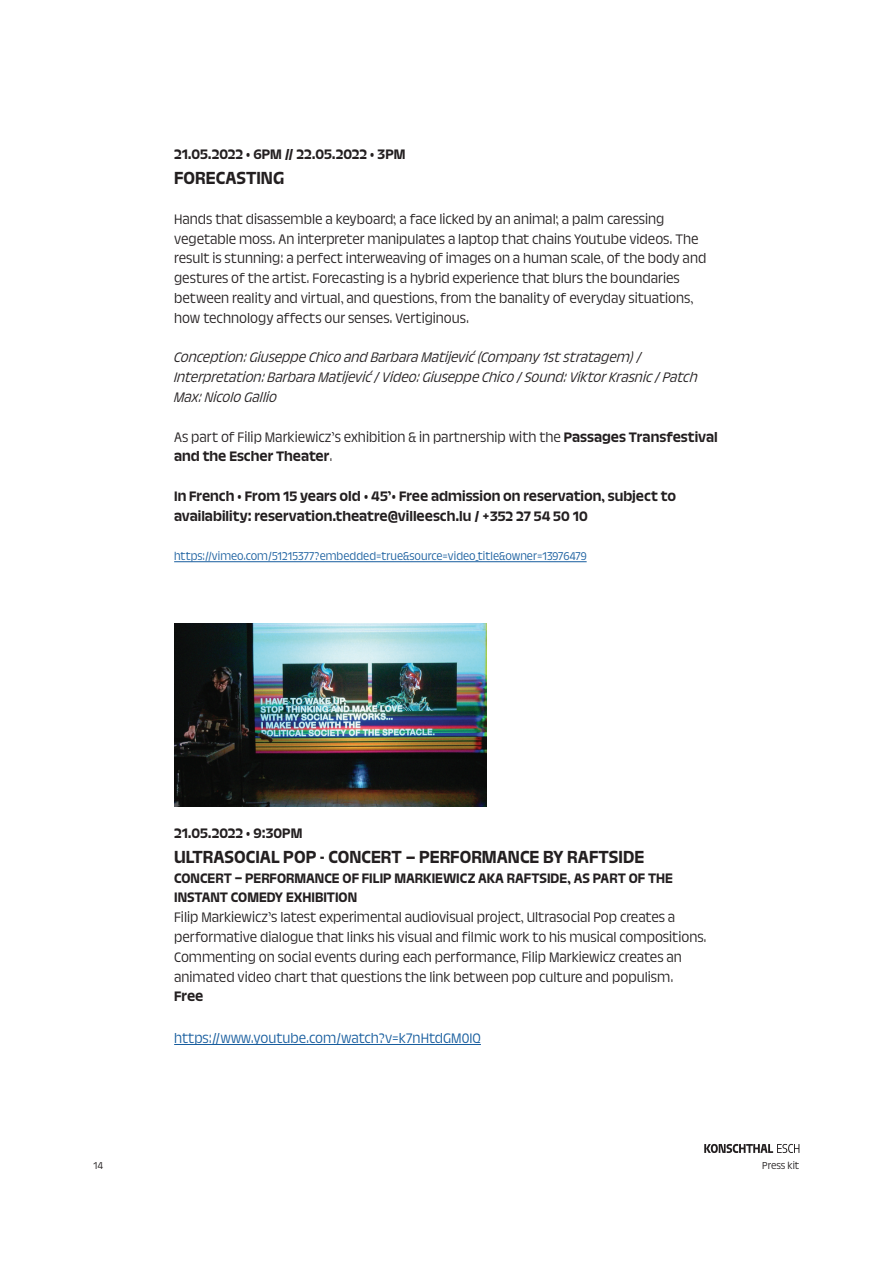
<style>
.page{position:relative;width:893px;height:1263px;background:#fff}
.page>*{position:absolute;margin:0;border:0;box-sizing:border-box;transform-origin:0 0}
.t1{font:21px "Trois Mille Medium 18";color:#231f20}
.t2{font:16.5px/19.8px "Trois Mille Light 18";color:#231f20}
.t3{font:16.5px/19.8px "Trois Mille Medium 18";color:#231f20}
.t4{font:16.5px/19.8px "Trois Mille Light Italic 18";color:#231f20}
.t5{font:16.5px "Trois Mille Light 18";color:#175d9e}
.t6{font:13.5px "Trois Mille Light 18";color:#175d9e}
.t7{font:12px "Trois Mille Light 18";color:#231f20}
.s1{font-family:"Trois Mille Medium 18"}
.s2{font-family:"Trois Mille Light 18"}
</style>
<div class="page">
<svg style="left:704px;top:1144px;width:95px;height:9px"></svg>
<hr style="left:174px;top:561px;width:413px;height:1px;background:#175d9e">
<hr style="left:174px;top:1044px;width:307px;height:1px;background:#175d9e">
<img style="left:174px;top:624px;width:313px;height:183px">
<p class="t3" style="left:174px;top:145px;width:233px">21.05.2022 • 6PM // 22.05.2022 • 3PM</p>
<p class="t1" style="left:174px;top:167px;width:112px">FORECASTING</p>
<p class="t2" style="left:174px;top:209px;width:534px">Hands that disassemble a keyboard; a face licked by an animal; a palm caressing vegetable moss. An interpreter manipulates a laptop that chains Youtube videos. The result is stunning: a perfect interweaving of images on a human scale, of the body and gestures of the artist. Forecasting is a hybrid experience that blurs the boundaries between reality and virtual, and questions, from the banality of everyday situations, how technology affects our senses. Vertiginous.</p>
<p class="t4" style="left:174px;top:348px;width:525px">Conception: Giuseppe Chico and Barbara Matijević (Company 1st stratagem) /<br>Interpretation: Barbara Matijević / Video: Giuseppe Chico / Sound: Viktor Krasnic / Patch<br>Max: Nicolo Gallio</p>
<p class="t2" style="left:174px;top:427px;width:545px">As part of Filip Markiewicz’s exhibition &amp; in partnership with the <span class="s1">Passages Transfestival</span></p>
<p class="t3" style="left:174px;top:447px;width:160px">and the Escher Theater<span class="s2">.</span></p>
<p class="t3" style="left:174px;top:487px;width:503px">In French • From 15 years old • 45’• Free admission on reservation, subject to availability: reservation.theatre@villeesch.lu / +352 27 54 50 10</p>
<p class="t6" style="left:174px;top:550px;width:414px">https://vimeo.com/51215377?embedded=true&amp;source=video_title&amp;owner=13976479</p>
<p class="t3" style="left:174px;top:823px;width:130px">21.05.2022 • 9:30PM</p>
<p class="t1" style="left:174px;top:846px;width:472px">ULTRASOCIAL POP - CONCERT – PERFORMANCE BY RAFTSIDE</p>
<p class="t3" style="left:174px;top:868px;width:500px">CONCERT – PERFORMANCE OF FILIP MARKIEWICZ AKA RAFTSIDE, AS PART OF THE<br>INSTANT COMEDY EXHIBITION</p>
<p class="t2" style="left:174px;top:907px;width:534px">Filip Markiewicz’s latest experimental audiovisual project, Ultrasocial Pop creates a performative dialogue that links his visual and filmic work to his musical compositions.<br>Commenting on social events during each performance, Filip Markiewicz creates an animated video chart that questions the link between pop culture and populism.</p>
<p class="t3" style="left:174px;top:987px;width:31px">Free</p>
<p class="t5" style="left:174px;top:1030px;width:308px">https://www.youtube.com/watch?v=k7nHtdGM0IQ</p>
<p class="t7" style="left:94px;top:1159px;width:11px">14</p>
<p class="t7" style="left:762px;top:1159px;width:39px">Press kit</p>
</div>
